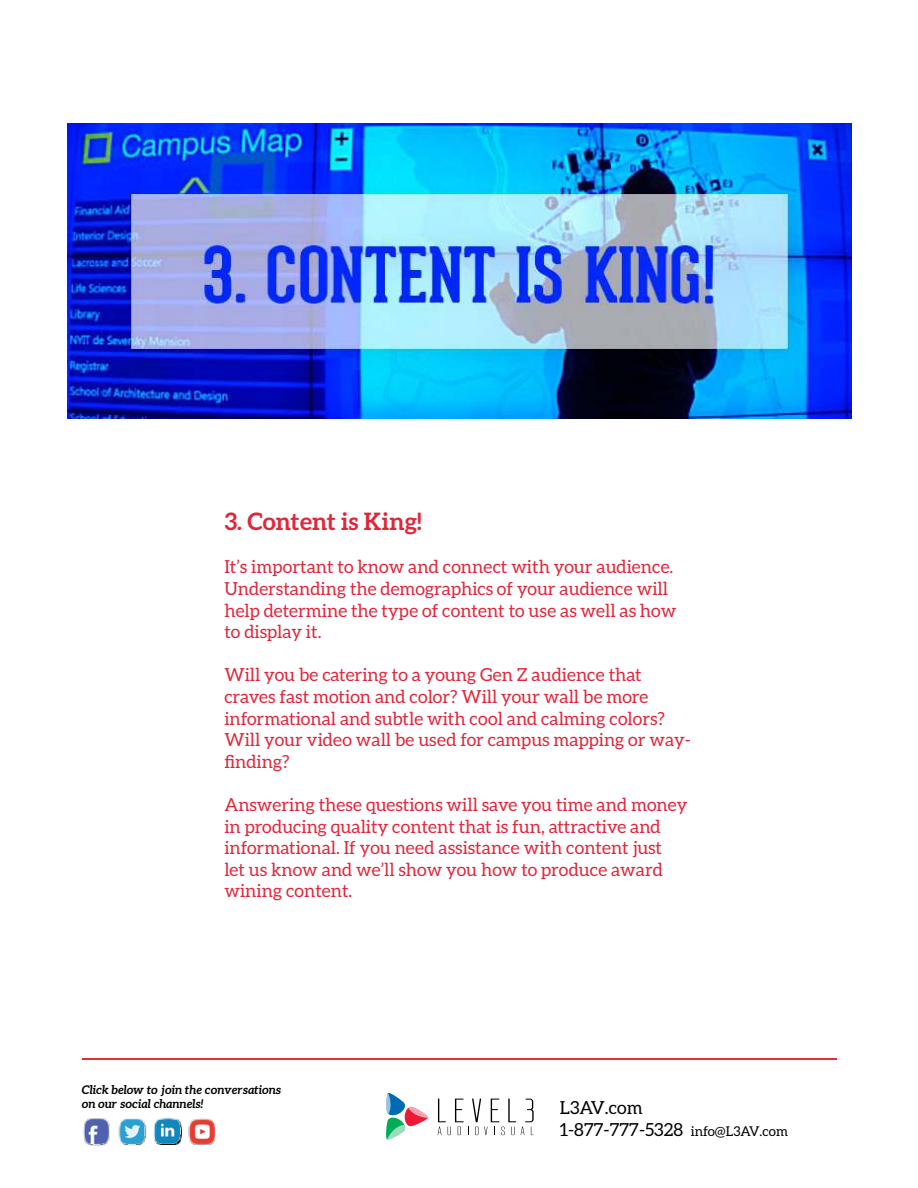
<style>
.page{position:relative;width:918px;height:1188px;background:#fff}
.page>*{position:absolute;margin:0;border:0;box-sizing:border-box;transform-origin:0 0}
.t1{font:700 24px "Aleo";color:#e1263a}
.t2{font:18px/21.6px "Aleo";color:#e1263a}
.t3{font:18px/21.6px "Aleo";color:#000}
.t4{font:italic 700 12px/14.4px "Aleo";color:#000}
.s1{font-size:13.5px}
</style>
<div class="page">
<svg style="left:438px;top:1099px;width:96px;height:36px"></svg>
<svg style="left:386px;top:1092px;width:42px;height:48px"></svg>
<hr style="left:82px;top:1058px;width:754px;height:2px;background:#df3231">
<img style="left:83px;top:1118px;width:27px;height:28px">
<img style="left:119px;top:1118px;width:28px;height:28px">
<img style="left:153px;top:1117px;width:28px;height:28px">
<img style="left:188px;top:1118px;width:26px;height:26px">
<img style="left:68px;top:123px;width:784px;height:296px">
<h1 class="t1" style="left:224px;top:512px;width:199px">3. Content is King!</h1>
<p class="t2" style="left:224px;top:557px;width:453px">It’s important to know and connect with your audience.<br>Understanding the demographics of your audience will help determine the type of content to use as well as how to display it.</p>
<p class="t2" style="left:224px;top:665px;width:468px">Will you be catering to a young Gen Z audience that craves fast motion and color? Will your wall be more informational and subtle with cool and calming colors?<br>Will your video wall be used for campus mapping or way&shy;finding?</p>
<p class="t2" style="left:224px;top:795px;width:464px">Answering these questions will save you time and money in producing quality content that is fun, attractive and informational. If you need assistance with content just<br>let us know and we’ll show you how to produce award wining content.</p>
<p class="t4" style="left:82px;top:1083px;width:201px">Click below to join the conversations on our social channels!</p>
<p class="t3" style="left:560px;top:1098px;width:230px">L3AV.com<br>1-877-777-5328 <span class="s1">info@L3AV.com</span></p>
</div>
